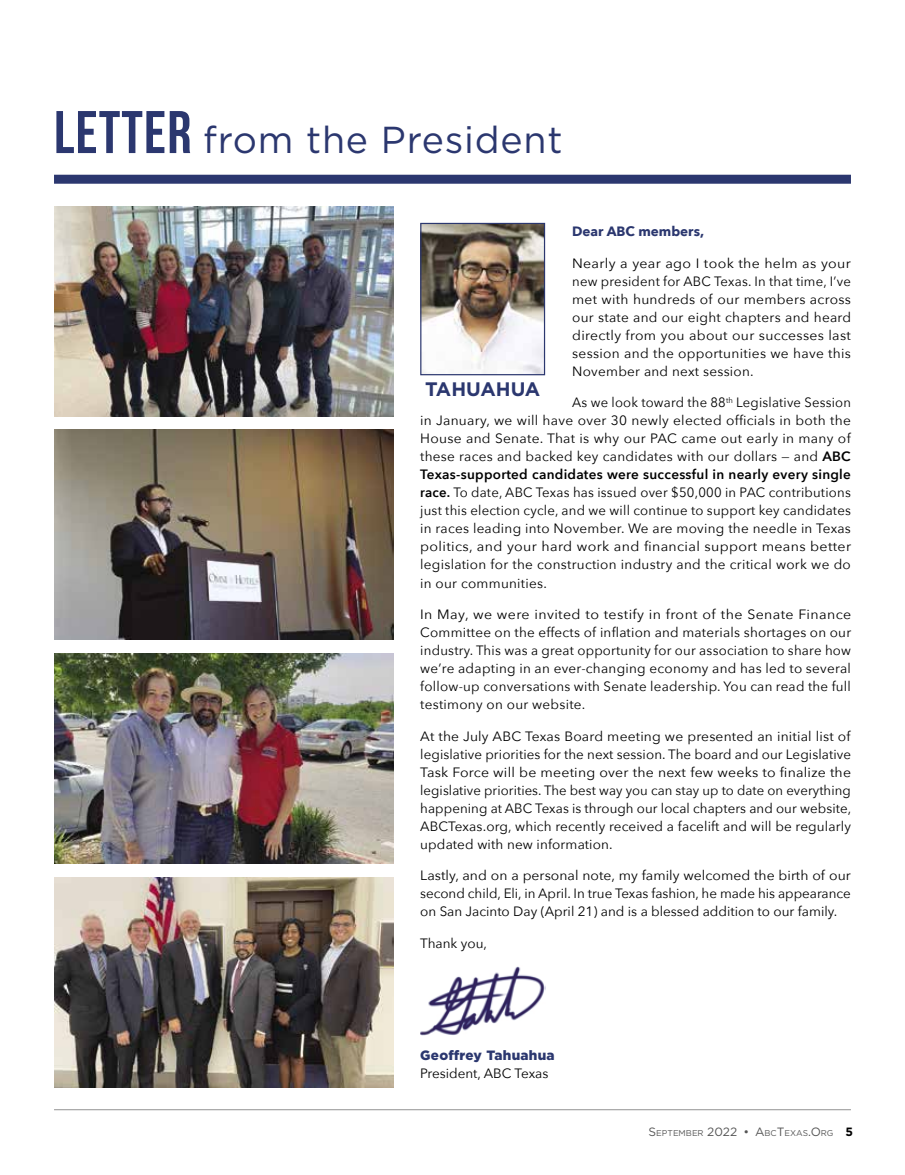
<style>
.page{position:relative;width:905px;height:1175px;background:#fff}
.page>*{position:absolute;margin:0;border:0;box-sizing:border-box;transform-origin:0 0}
.t1{font:37.5px "Gotham";letter-spacing:.02em;color:#2b376f}
.t2{font:700 19.5px "Gotham";color:#2b376f}
.t3{font:13.5px/18px "Avenir Next";letter-spacing:.02em;color:#000;text-align:justify}
.t4{font:13.5px/18px "Avenir Next";letter-spacing:.02em;color:#000;text-align:justify;scale:1.05 1}
.t5{font:13.5px "Avenir Next";color:#000}
.t6{font:900 13.5px "Gotham";letter-spacing:.02em;color:#2b376f}
.t7{font:700 13.5px "Avenir Next";color:#2b376f}
.t8{font:8.4px "Gotham";color:#555}
.s1{font-family:"Bebas Neue";font-weight:700;font-size:60px}
.s2{font-weight:600}
.s3{font-size:12px}
.s4{font-weight:700;font-size:12px;color:#000}
</style>
<div class="page">
<hr style="left:54px;top:1109px;width:796px;height:1px;background:#939393">
<div style="left:54px;top:175px;width:796px;height:9px;background:#2b376f"></div>
<img style="left:422px;top:225px;width:121px;height:148px">
<div style="left:420px;top:223px;width:125px;height:152px;border:1px solid #2b376f"></div>
<img style="left:420px;top:966px;width:125px;height:70px">
<img style="left:54px;top:206px;width:339px;height:210px">
<img style="left:54px;top:430px;width:339px;height:210px">
<img style="left:54px;top:653px;width:339px;height:210px">
<img style="left:54px;top:877px;width:339px;height:210px">
<h1 class="t1" style="left:54px;top:116px;width:510px"><span class="s1">LETTER</span> from the President</h1>
<p class="t7" style="left:572px;top:220px;width:133px">Dear ABC members,</p>
<p class="t4" style="left:572px;top:253px;width:267px">Nearly a year ago I took the helm as your new president for ABC Texas. In that time, I’ve met with hundreds of our members across our state and our eight chapters and heard directly from you about our successes last session and the opportunities we have this November and next session.</p>
<p class="t3" style="left:420px;top:393px;width:432px;text-indent:152px">As we look toward the 88<sup>th</sup> Legislative Session in January, we will have over 30 newly elected officials in both the House and Senate. That is why our PAC came out early in many of these races and backed key candidates with our dollars — and <span class="s2">ABC Texas-supported candidates were successful in nearly every single race.</span> To date, ABC Texas has issued over $50,000 in PAC contributions just this election cycle, and we will continue to support key candidates in races leading into November. We are moving the needle in Texas politics, and your hard work and financial support means better legislation for the construction industry and the critical work we do in our communities.</p>
<p class="t4" style="left:420px;top:604px;width:412px">In May, we were invited to testify in front of the Senate Finance Committee on the effects of inflation and materials shortages on our industry. This was a great opportunity for our association to share how we’re adapting in an ever-changing economy and has led to several follow-up conversations with Senate leadership. You can read the full testimony on our website.</p>
<p class="t3" style="left:420px;top:726px;width:432px">At the July ABC Texas Board meeting we presented an initial list of legislative priorities for the next session. The board and our Legislative Task Force will be meeting over the next few weeks to finalize the legislative priorities. The best way you can stay up to date on everything happening at ABC Texas is through our local chapters and our website, ABCTexas.org, which recently received a facelift and will be regularly updated with new information.</p>
<p class="t3" style="left:420px;top:865px;width:432px">Lastly, and on a personal note, my family welcomed the birth of our second child, Eli, in April. In true Texas fashion, he made his appearance on San Jacinto Day (April 21) and is a blessed addition to our family.</p>
<p class="t5" style="left:420px;top:931px;width:68px">Thank you,</p>
<h2 class="t2" style="left:425px;top:376px;width:117px">TAHUAHUA</h2>
<p class="t6" style="left:420px;top:1046px;width:136px">Geoffrey Tahuahua</p>
<p class="t5" style="left:420px;top:1062px;width:130px">President, ABC Texas</p>
<p class="t8" style="left:648px;top:1127px;width:206px"><span class="s3">S</span>EPTEMBER <span class="s3">2022 • A</span>BC<span class="s3">T</span>EXAS<span class="s3">.O</span>RG <span class="s4">5</span></p>
</div>
